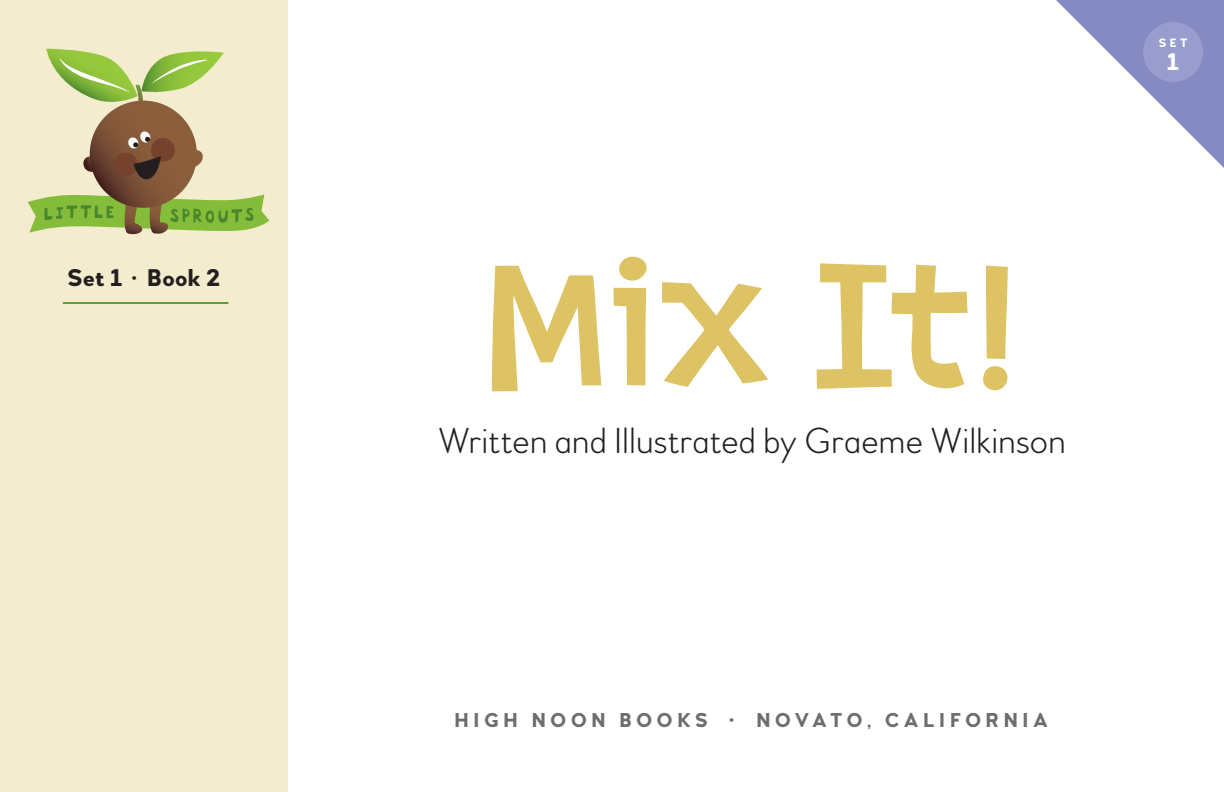
<style>
.page{position:relative;width:1224px;height:792px;background:#fff}
.page>*{position:absolute;margin:0;border:0;box-sizing:border-box;transform-origin:0 0}
.t1{font:186px "Kiwi";color:#ddc364}
.t2{font:100 36px "Woodford Bourne";color:#231f20}
.t3{font:700 24px "Woodford Bourne";letter-spacing:.01em;color:#231f20}
.t4{font:700 23.8px "Woodford Bourne";color:#fff}
.t5{font:700 20px "Woodford Bourne";letter-spacing:.24em;color:#6c6d70}
.t6{font:700 12px "Woodford Bourne";color:#fff}
.s1{font-size:30px}
</style>
<div class="page">
<div style="left:0;top:0;width:288px;height:792px;background:#f3eccf"></div>
<hr style="left:63px;top:302px;width:165px;height:2px;background:#5a9e36">
<svg style="left:83px;top:156px;width:10px;height:17px"></svg>
<svg style="left:28px;top:190px;width:241px;height:44px"></svg>
<svg style="left:90px;top:101px;width:107px;height:107px;background:#7a5036"></svg>
<svg style="left:192px;top:149px;width:11px;height:19px"></svg>
<div style="left:114px;top:153px;width:24px;height:23px;background:#76412d;border-radius:50%"></div>
<svg style="left:128px;top:131px;width:48px;height:51px;background:#78533d"></svg>
<svg style="left:46px;top:49px;width:178px;height:64px"></svg>
<svg style="left:1056px;top:0;width:168px;height:168px"></svg>
<div style="left:1143px;top:22px;width:60px;height:60px;background:#999dcd;border-radius:50%"></div>
<p class="t3" style="left:68px;top:263px;width:154px">Set 1 <span class="s1">•</span> Book 2</p>
<p class="t1" style="left:482px;top:210px;width:538px">Mix It!</p>
<p class="t2" style="left:438px;top:419px;width:629px">Written and Illustrated by Graeme Wilkinson</p>
<p class="t6" style="left:1159px;top:36px;width:30px">SET</p>
<p class="t4" style="left:1167px;top:48px;width:14px">1</p>
<p class="t5" style="left:455px;top:708px;width:595px">HIGH NOON BOOKS <span class="s1">•</span> NOVATO, CALIFORNIA</p>
</div>
